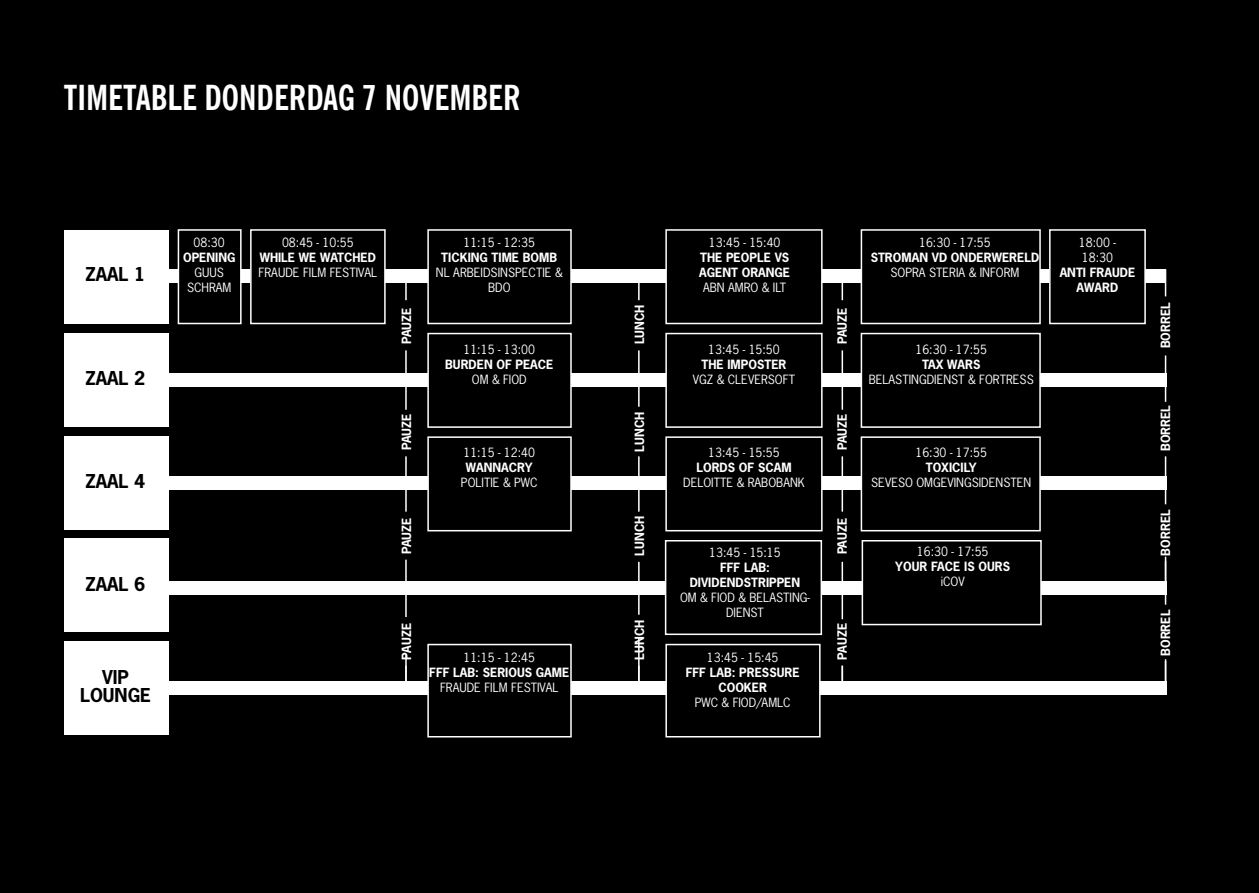
<style>
.page{position:relative;width:1259px;height:893px;background:#fff}
.page>*{position:absolute;margin:0;border:0;box-sizing:border-box;transform-origin:0 0}
.t1{font:700 condensed 34.5px "News Gothic BT";color:#fff}
.t2{font:700 18px/18px "News Gothic Std";color:#000;text-align:center}
.t3{font:12px/15px "News Gothic Std";color:#fff;text-align:center}
.t4{font:700 12px/15px "News Gothic Std";color:#fff;text-align:center}
</style>
<div class="page">
<div style="left:0;top:0;width:629px;height:893px;background:#000"></div>
<div style="left:629px;top:0;width:630px;height:893px;background:#000"></div>
<div style="left:164px;top:681px;width:1002px;height:14px;background:#fff"></div>
<div style="left:164px;top:581px;width:1002px;height:13px;background:#fff"></div>
<div style="left:164px;top:476px;width:1002px;height:14px;background:#fff"></div>
<div style="left:164px;top:373px;width:1002px;height:14px;background:#fff"></div>
<div style="left:64px;top:230px;width:104px;height:93px;background:#fff"></div>
<div style="left:64px;top:334px;width:104px;height:93px;background:#fff"></div>
<div style="left:164px;top:269px;width:1001px;height:14px;background:#fff"></div>
<div style="left:64px;top:436px;width:104px;height:94px;background:#fff"></div>
<div style="left:178px;top:230px;width:63px;height:93px;background:#000"></div>
<div style="left:178px;top:229px;width:64px;height:95px;border:2px solid #fff"></div>
<div style="left:251px;top:230px;width:134px;height:93px;background:#000"></div>
<div style="left:250px;top:229px;width:136px;height:95px;border:2px solid #fff"></div>
<div style="left:428px;top:230px;width:143px;height:93px;background:#000"></div>
<div style="left:427px;top:229px;width:145px;height:95px;border:2px solid #fff"></div>
<div style="left:666px;top:230px;width:156px;height:93px;background:#000"></div>
<div style="left:665px;top:229px;width:157px;height:95px;border:2px solid #fff"></div>
<div style="left:861px;top:230px;width:179px;height:93px;background:#000"></div>
<div style="left:860px;top:229px;width:180px;height:95px;border:2px solid #fff"></div>
<div style="left:1049px;top:230px;width:96px;height:93px;background:#000"></div>
<div style="left:1049px;top:229px;width:96px;height:95px;border:2px solid #fff"></div>
<div style="left:64px;top:539px;width:104px;height:93px;background:#fff"></div>
<div style="left:64px;top:641px;width:104px;height:94px;background:#fff"></div>
<div style="left:665px;top:540px;width:157px;height:95px;background:#000;border:2px solid #fff"></div>
<div style="left:427px;top:333px;width:145px;height:95px;background:#000;border:2px solid #fff"></div>
<div style="left:427px;top:436px;width:145px;height:95px;background:#000;border:2px solid #fff"></div>
<div style="left:665px;top:333px;width:157px;height:95px;background:#000;border:2px solid #fff"></div>
<div style="left:427px;top:644px;width:145px;height:93px;background:#000;border:2px solid #fff"></div>
<div style="left:665px;top:436px;width:157px;height:95px;background:#000;border:2px solid #fff"></div>
<div style="left:860px;top:333px;width:180px;height:95px;background:#000;border:2px solid #fff"></div>
<div style="left:860px;top:436px;width:180px;height:95px;background:#000;border:2px solid #fff"></div>
<div style="left:861px;top:540px;width:180px;height:85px;background:#000;border:2px solid #fff"></div>
<hr style="left:405px;top:274px;width:2px;height:26px;background:#fff">
<hr style="left:841px;top:277px;width:2px;height:23px;background:#fff">
<hr style="left:1164px;top:269px;width:2px;height:27px;background:#fff">
<svg style="left:638px;top:283px;width:1px;height:17px"></svg>
<hr style="left:405px;top:350px;width:2px;height:60px;background:#fff">
<hr style="left:841px;top:350px;width:2px;height:60px;background:#fff">
<hr style="left:1164px;top:355px;width:2px;height:47px;background:#fff">
<hr style="left:638px;top:350px;width:1px;height:57px;background:#fff">
<hr style="left:405px;top:456px;width:2px;height:56px;background:#fff">
<hr style="left:841px;top:456px;width:2px;height:56px;background:#fff">
<hr style="left:1164px;top:456px;width:2px;height:48px;background:#fff">
<hr style="left:638px;top:456px;width:1px;height:56px;background:#fff">
<hr style="left:405px;top:560px;width:2px;height:57px;background:#fff">
<hr style="left:841px;top:562px;width:2px;height:57px;background:#fff">
<hr style="left:638px;top:562px;width:1px;height:53px;background:#fff">
<hr style="left:405px;top:655px;width:2px;height:33px;background:#fff">
<hr style="left:638px;top:638px;width:1px;height:53px;background:#fff">
<hr style="left:841px;top:666px;width:2px;height:27px;background:#fff">
<hr style="left:1164px;top:557px;width:2px;height:48px;background:#fff">
<hr style="left:1164px;top:659px;width:2px;height:34px;background:#fff">
<div style="left:665px;top:644px;width:155px;height:93px;background:#000;border:2px solid #fff"></div>
<h1 class="t1" style="left:64px;top:77px;width:458px">TIMETABLE DONDERDAG 7 NOVEMBER</h1>
<h2 class="t2" style="left:86px;top:265px;width:61px">ZAAL 1</h2>
<h2 class="t2" style="left:86px;top:369px;width:61px">ZAAL 2</h2>
<h2 class="t2" style="left:86px;top:472px;width:61px">ZAAL 4</h2>
<h2 class="t2" style="left:86px;top:575px;width:61px">ZAAL 6</h2>
<h2 class="t2" style="left:80px;top:668px;width:72px">VIP<br>LOUNGE</h2>
<p class="t3" style="left:194px;top:235px;width:33px">08:30</p>
<p class="t4" style="left:183px;top:250px;width:54px">OPENING</p>
<p class="t3" style="left:187px;top:265px;width:46px">GUUS<br>SCHRAM</p>
<p class="t3" style="left:282px;top:235px;width:73px">08:45 - 10:55</p>
<p class="t4" style="left:260px;top:250px;width:118px">WHILE WE WATCHED</p>
<p class="t3" style="left:259px;top:265px;width:120px">FRAUDE FILM FESTIVAL</p>
<p class="t4" style="left:399px;top:344px;width:38px;rotate:-90deg">PAUZE</p>
<p class="t4" style="left:399px;top:450px;width:38px;rotate:-90deg">PAUZE</p>
<p class="t4" style="left:399px;top:554px;width:38px;rotate:-90deg">PAUZE</p>
<p class="t3" style="left:463px;top:235px;width:73px">11:15 - 12:35</p>
<p class="t4" style="left:441px;top:250px;width:117px">TICKING TIME BOMB</p>
<p class="t3" style="left:436px;top:265px;width:128px">NL ARBEIDSINSPECTIE &amp;<br>BDO</p>
<p class="t3" style="left:463px;top:342px;width:73px">11:15 - 13:00</p>
<p class="t4" style="left:445px;top:357px;width:110px">BURDEN OF PEACE</p>
<p class="t3" style="left:472px;top:372px;width:56px">OM &amp; FIOD</p>
<p class="t3" style="left:463px;top:445px;width:73px">11:15 - 12:40</p>
<p class="t4" style="left:466px;top:460px;width:68px">WANNACRY</p>
<p class="t3" style="left:461px;top:475px;width:78px">POLITIE &amp; PWC</p>
<p class="t4" style="left:399px;top:660px;width:38px;rotate:-90deg">PAUZE</p>
<p class="t3" style="left:463px;top:650px;width:73px">11:15 - 12:45</p>
<p class="t4" style="left:429px;top:664px;width:142px">FFF LAB: SERIOUS GAME</p>
<p class="t3" style="left:440px;top:680px;width:120px">FRAUDE FILM FESTIVAL</p>
<p class="t3" style="left:709px;top:235px;width:73px">13:45 - 15:40</p>
<p class="t4" style="left:699px;top:250px;width:92px;text-align:left">THE PEOPLE VS<br>AGENT ORANGE</p>
<p class="t3" style="left:703px;top:280px;width:85px">ABN AMRO &amp; ILT</p>
<p class="t3" style="left:919px;top:235px;width:73px">16:30 - 17:55</p>
<p class="t4" style="left:870px;top:250px;width:170px">STROMAN VD ONDERWERELD</p>
<p class="t3" style="left:890px;top:265px;width:131px">SOPRA STERIA &amp; INFORM</p>
<p class="t3" style="left:1079px;top:235px;width:39px;text-align:left">18:00 -<br>18:30</p>
<p class="t4" style="left:1059px;top:265px;width:77px">ANTI FRAUDE<br>AWARD</p>
<p class="t4" style="left:632px;top:344px;width:41px;rotate:-90deg">LUNCH</p>
<p class="t3" style="left:708px;top:342px;width:73px">13:45 - 15:50</p>
<p class="t4" style="left:701px;top:357px;width:86px">THE IMPOSTER</p>
<p class="t3" style="left:693px;top:372px;width:104px">VGZ &amp; CLEVERSOFT</p>
<p class="t4" style="left:834px;top:344px;width:38px;rotate:-90deg">PAUZE</p>
<p class="t3" style="left:915px;top:342px;width:73px">16:30 - 17:55</p>
<p class="t4" style="left:922px;top:357px;width:60px">TAX WARS</p>
<p class="t3" style="left:868px;top:372px;width:167px">BELASTINGDIENST &amp; FORTRESS</p>
<p class="t4" style="left:1158px;top:348px;width:48px;rotate:-90deg">BORREL</p>
<p class="t4" style="left:632px;top:451px;width:41px;rotate:-90deg">LUNCH</p>
<p class="t3" style="left:708px;top:445px;width:73px">13:45 - 15:55</p>
<p class="t4" style="left:696px;top:460px;width:97px">LORDS OF SCAM</p>
<p class="t3" style="left:683px;top:475px;width:123px">DELOITTE &amp; RABOBANK</p>
<p class="t4" style="left:834px;top:450px;width:38px;rotate:-90deg">PAUZE</p>
<p class="t3" style="left:915px;top:445px;width:73px">16:30 - 17:55</p>
<p class="t4" style="left:925px;top:460px;width:52px">TOXICILY</p>
<p class="t3" style="left:871px;top:475px;width:162px">SEVESO OMGEVINGSIDENSTEN</p>
<p class="t4" style="left:1158px;top:451px;width:48px;rotate:-90deg">BORREL</p>
<p class="t4" style="left:632px;top:556px;width:41px;rotate:-90deg">LUNCH</p>
<p class="t4" style="left:632px;top:660px;width:41px;rotate:-90deg">LUNCH</p>
<p class="t3" style="left:709px;top:544px;width:73px">13:45 - 15:15</p>
<p class="t4" style="left:689px;top:559px;width:112px">FFF LAB:<br>DIVIDENDSTRIPPEN</p>
<p class="t3" style="left:680px;top:589px;width:131px">OM &amp; FIOD &amp; BELASTING-<br>DIENST</p>
<p class="t3" style="left:707px;top:650px;width:73px">13:45 - 15:45</p>
<p class="t4" style="left:686px;top:664px;width:115px">FFF LAB: PRESSURE<br>COOKER</p>
<p class="t3" style="left:694px;top:695px;width:98px">PWC &amp; FIOD/AMLC</p>
<p class="t4" style="left:834px;top:554px;width:38px;rotate:-90deg">PAUZE</p>
<p class="t4" style="left:834px;top:660px;width:38px;rotate:-90deg">PAUZE</p>
<p class="t3" style="left:917px;top:544px;width:73px">16:30 - 17:55</p>
<p class="t4" style="left:895px;top:559px;width:116px">YOUR FACE IS OURS</p>
<p class="t3" style="left:940px;top:574px;width:26px">iCOV</p>
<p class="t4" style="left:1158px;top:555px;width:48px;rotate:-90deg">BORREL</p>
<p class="t4" style="left:1158px;top:656px;width:48px;rotate:-90deg">BORREL</p>
</div>
